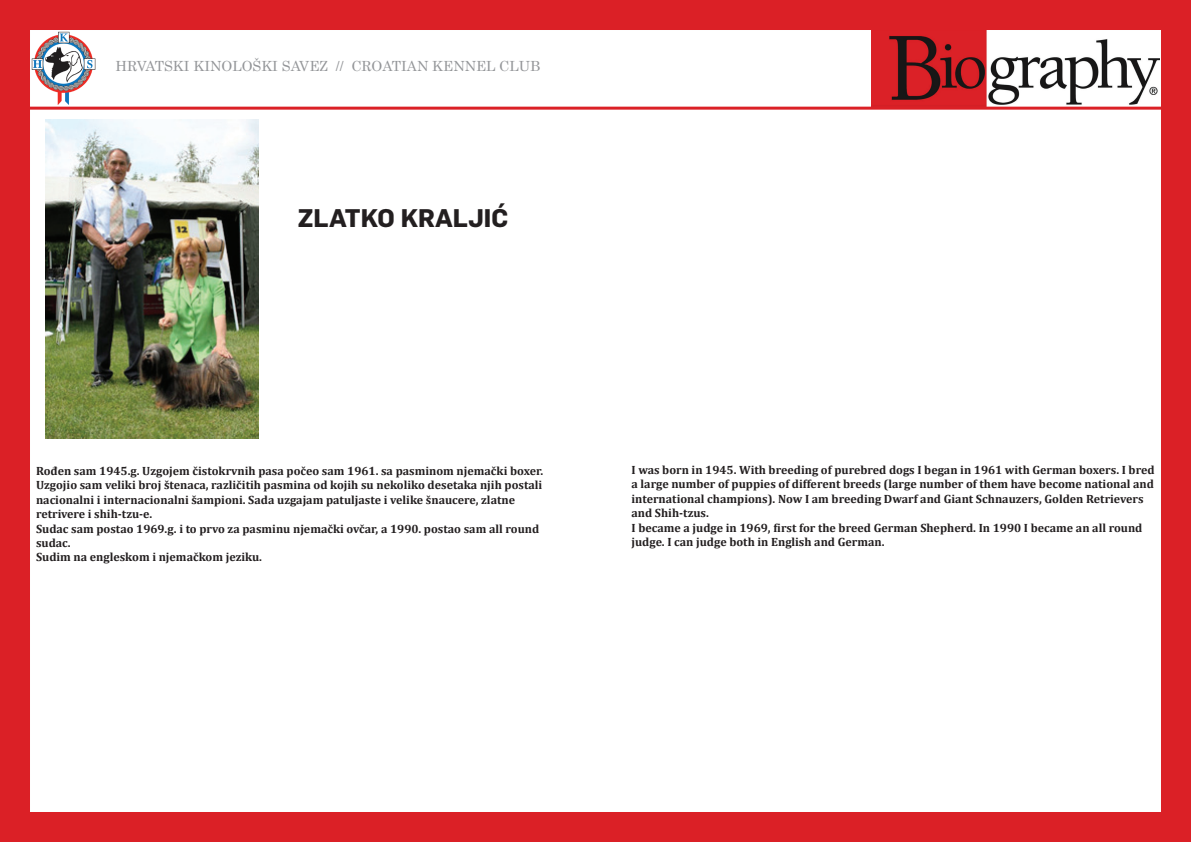
<style>
.page{position:relative;width:1191px;height:842px;background:#fff}
.page>*{position:absolute;margin:0;border:0;box-sizing:border-box;transform-origin:0 0}
.t1{font:700 25px "Flama CE";color:#231f20}
.t2{font:14px "Century";color:#939598}
.t3{font:700 12px/14.4px "Cambria";color:#231f20}
</style>
<div class="page">
<img style="left:872px;top:31px;width:288px;height:76px">
<div style="left:0;top:0;width:1191px;height:842px;border:30px solid #db2026"></div>
<img style="left:32px;top:32px;width:63px;height:73px">
<hr style="left:28px;top:107px;width:1137px;height:3px;background:#db2026">
<img style="left:45px;top:119px;width:213px;height:319px">
<p class="t2" style="left:116px;top:54px;width:426px">HRVATSKI KINOLOŠKI SAVEZ // CROATIAN KENNEL CLUB</p>
<h1 class="t1" style="left:298px;top:202px;width:212px">ZLATKO KRALJIĆ</h1>
<p class="t3" style="left:36px;top:463px;width:509px">Rođen sam 1945.g. Uzgojem čistokrvnih pasa počeo sam 1961. sa pasminom njemački boxer.<br>Uzgojio sam veliki broj štenaca, različitih pasmina od kojih su nekoliko desetaka njih postali nacionalni i internacionalni šampioni. Sada uzgajam patuljaste i velike šnaucere, zlatne retrivere i shih-tzu-e.<br>Sudac sam postao 1969.g. i to prvo za pasminu njemački ovčar, a 1990. postao sam all round sudac.<br>Sudim na engleskom i njemačkom jeziku.</p>
<p class="t3" style="left:631px;top:462px;width:524px">I was born in 1945. With breeding of purebred dogs I began in 1961 with German boxers. I bred a large number of puppies of different breeds (large number of them have become national and international champions). Now I am breeding Dwarf and Giant Schnauzers, Golden Retrievers and Shih-tzus.<br>I became a judge in 1969, first for the breed German Shepherd. In 1990 I became an all round judge. I can judge both in English and German.</p>
</div>
